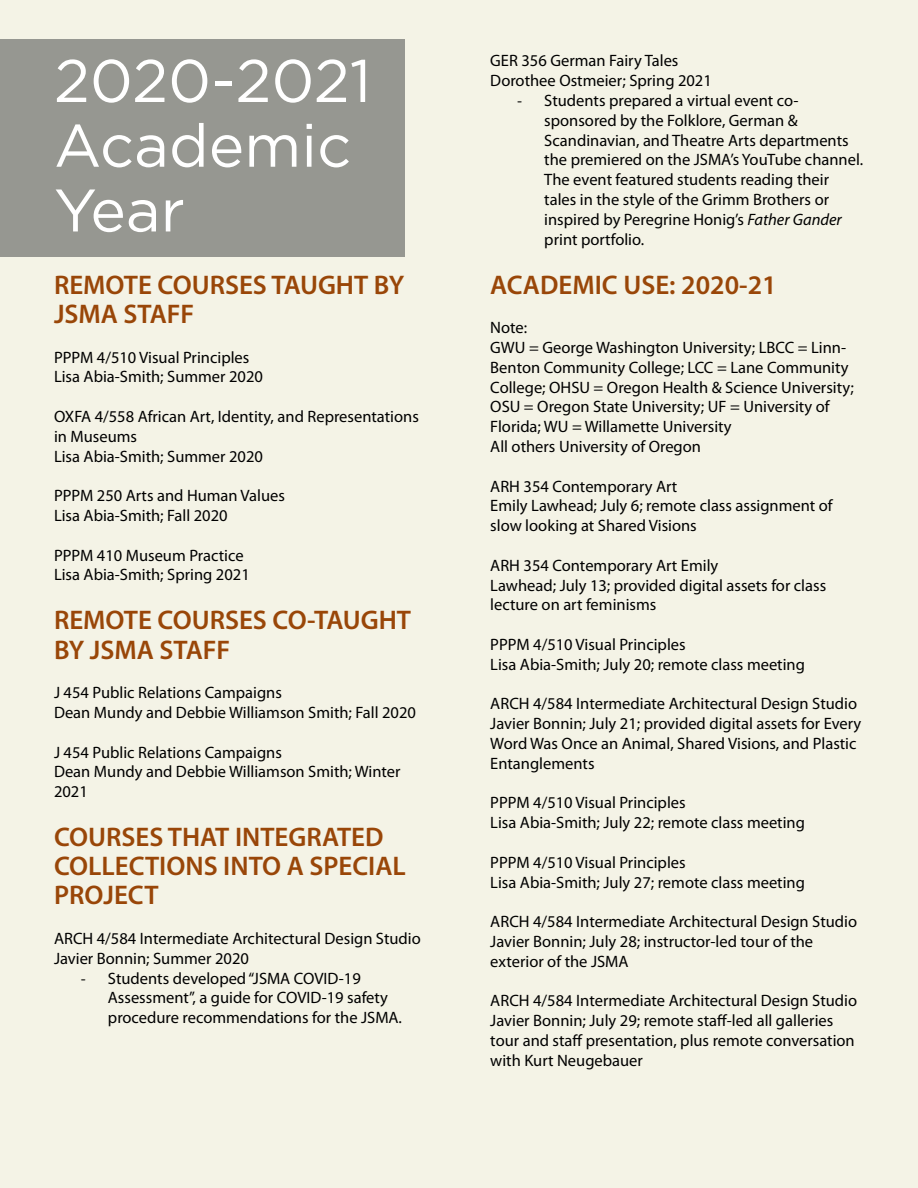
<style>
.page{position:relative;width:918px;height:1188px;background:#f4f3e6}
.page>*{position:absolute;margin:0;border:0;box-sizing:border-box;transform-origin:0 0}
.t1{font:60px/64.8px "Gotham";color:#fff}
.t2{font:600 27px/29.1px "Myriad Pro";color:#994608}
.t3{font:16.5px/19.8px "Myriad Pro";color:#000}
.s1{font-family:"Calibri"}
.s2{font-style:italic}
</style>
<div class="page">
<div style="left:0;top:39px;width:405px;height:217px;background:#969791"></div>
<h1 class="t1" style="left:54px;top:47px;width:319px">2020-2021<br>Academic<br>Year</h1>
<h2 class="t2" style="left:54px;top:270px;width:352px">REMOTE COURSES TAUGHT BY<br>JSMA STAFF</h2>
<p class="t3" style="left:54px;top:347px;width:211px">PPPM 4/510 Visual Principles<br>Lisa Abia-Smith; Summer 2020</p>
<p class="t3" style="left:54px;top:406px;width:366px">OXFA 4/558 African Art, Identity, and Representations in Museums<br>Lisa Abia-Smith; Summer 2020</p>
<p class="t3" style="left:54px;top:486px;width:233px">PPPM 250 Arts and Human Values<br>Lisa Abia-Smith; Fall 2020</p>
<p class="t3" style="left:54px;top:545px;width:197px">PPPM 410 Museum Practice<br>Lisa Abia-Smith; Spring 2021</p>
<h2 class="t2" style="left:54px;top:605px;width:358px">REMOTE COURSES CO-TAUGHT<br>BY JSMA STAFF</h2>
<p class="t3" style="left:54px;top:682px;width:363px">J 454 Public Relations Campaigns<br>Dean Mundy and Debbie Williamson Smith; Fall 2020</p>
<p class="t3" style="left:54px;top:742px;width:348px">J 454 Public Relations Campaigns<br>Dean Mundy and Debbie Williamson Smith; Winter<br>2021</p>
<h2 class="t2" style="left:54px;top:822px;width:353px">COURSES THAT INTEGRATED<br>COLLECTIONS INTO A SPECIAL<br>PROJECT</h2>
<p class="t3" style="left:54px;top:928px;width:368px">ARCH 4/584 Intermediate Architectural Design Studio<br>Javier Bonnin; Summer 2020</p>
<p class="t3" style="left:108px;top:968px;width:295px;text-indent:-27px"><span class="s1">-</span> Students developed “JSMA COVID-19<br>Assessment”, a guide for COVID-19 safety procedure recommendations for the JSMA.</p>
<p class="t3" style="left:490px;top:51px;width:223px">GER 356 German Fairy Tales<br>Dorothee Ostmeier; Spring 2021</p>
<p class="t3" style="left:544px;top:90px;width:320px;text-indent:-27px"><span class="s1">-</span> Students prepared a virtual event co&shy;sponsored by the Folklore, German &amp; Scandinavian, and Theatre Arts departments the premiered on the JSMA’s YouTube channel.<br>The event featured students reading their tales in the style of the Grimm Brothers or inspired by Peregrine Honig’s <span class="s2">Father Gander </span>print portfolio.</p>
<h2 class="t2" style="left:490px;top:269px;width:288px">ACADEMIC USE: 2020-21</h2>
<p class="t3" style="left:490px;top:317px;width:365px">Note:<br>GWU = George Washington University; LBCC = Linn-Benton Community College; LCC = Lane Community College; OHSU = Oregon Health &amp; Science University; OSU = Oregon State University; UF = University of Florida; WU = Willamette University<br>All others University of Oregon</p>
<p class="t3" style="left:490px;top:476px;width:344px">ARH 354 Contemporary Art<br>Emily Lawhead; July 6; remote class assignment of slow looking at Shared Visions</p>
<p class="t3" style="left:490px;top:555px;width:337px">ARH 354 Contemporary Art Emily<br>Lawhead; July 13; provided digital assets for class lecture on art feminisms</p>
<p class="t3" style="left:490px;top:634px;width:316px">PPPM 4/510 Visual Principles<br>Lisa Abia-Smith; July 20; remote class meeting</p>
<p class="t3" style="left:490px;top:694px;width:373px">ARCH 4/584 Intermediate Architectural Design Studio Javier Bonnin; July 21; provided digital assets for Every Word Was Once an Animal, Shared Visions, and Plastic Entanglements</p>
<p class="t3" style="left:490px;top:793px;width:316px">PPPM 4/510 Visual Principles<br>Lisa Abia-Smith; July 22; remote class meeting</p>
<p class="t3" style="left:490px;top:852px;width:316px">PPPM 4/510 Visual Principles<br>Lisa Abia-Smith; July 27; remote class meeting</p>
<p class="t3" style="left:490px;top:911px;width:368px">ARCH 4/584 Intermediate Architectural Design Studio<br>Javier Bonnin; July 28; instructor-led tour of the exterior of the JSMA</p>
<p class="t3" style="left:490px;top:991px;width:368px">ARCH 4/584 Intermediate Architectural Design Studio Javier Bonnin; July 29; remote staff-led all galleries tour and staff presentation, plus remote conversation with Kurt Neugebauer</p>
</div>
